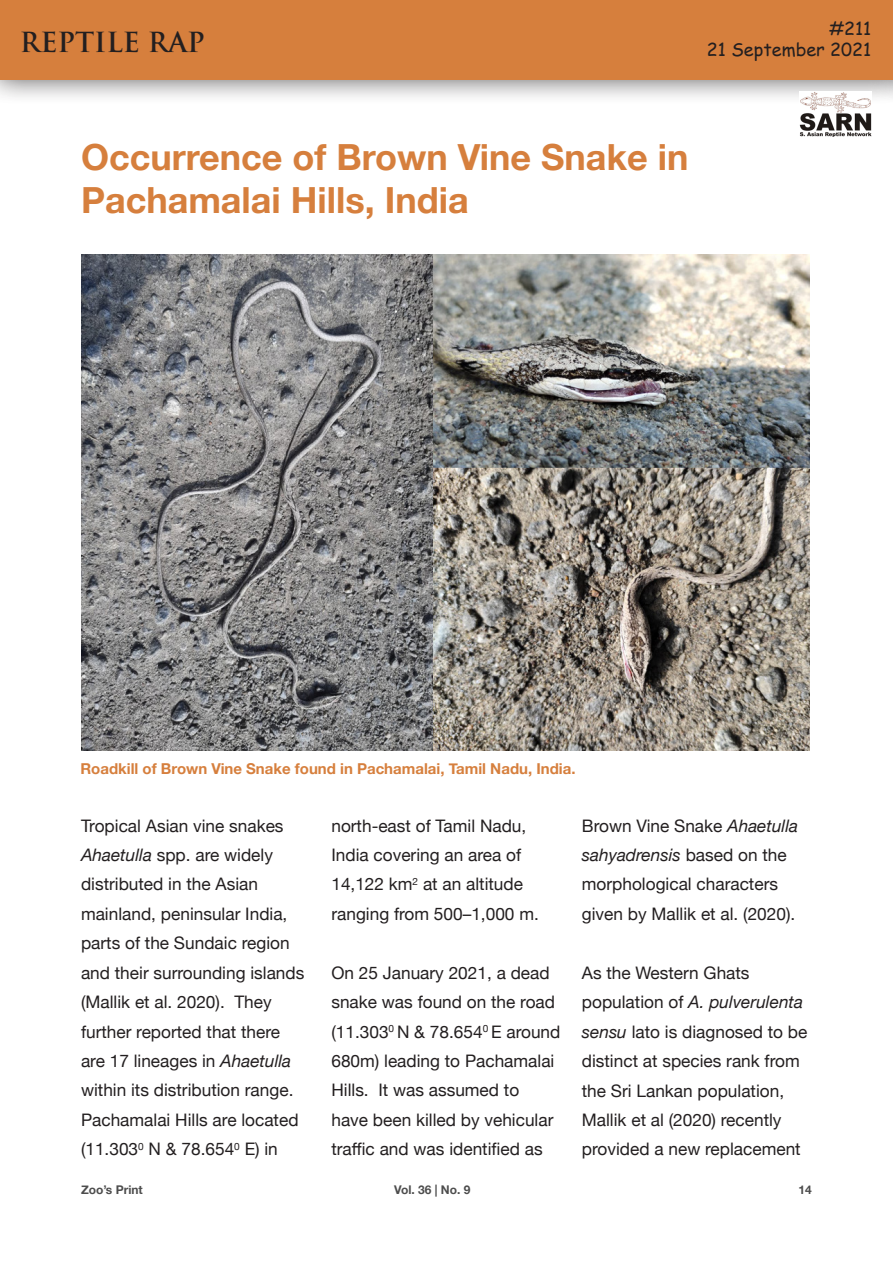
<style>
.page{position:relative;width:893px;height:1263px;background:#fff}
.page>*{position:absolute;margin:0;border:0;box-sizing:border-box;transform-origin:0 0}
.t1{font:700 36px/43.2px "Helvetica Neue";color:#d67f3d}
.t2{font:700 27px "Trajan Pro";color:#231f20}
.t3{font:18px/21.6px "Comic Sans MS";color:#231f20;text-align:right}
.t4{font:17.25px/29.4px "Helvetica Neue";color:#231f20}
.t5{font:700 15px "Helvetica Neue";color:#d67f3d}
.t6{font:700 12px "Helvetica Neue";color:#4d4d4d}
.s1{font-style:italic}
</style>
<div class="page">
<div style="left:0;top:0;width:893px;height:105px;background:#231f20;opacity:.75"></div>
<div style="left:0;top:0;width:893px;height:80px;background:#d67f3d"></div>
<img style="left:799px;top:91px;width:72px;height:46px">
<img style="left:81px;top:254px;width:729px;height:496px">
<h2 class="t2" style="left:20px;top:25px;width:186px">REPTILE RAP</h2>
<p class="t3" style="left:707px;top:17px;width:166px">#211<br>21 September 2021</p>
<p class="t1" style="left:81px;top:137px;width:609px">Occurrence of Brown Vine Snake in<br>Pachamalai Hills, India</p>
<p class="t5" style="left:80px;top:757px;width:497px">Roadkill of Brown Vine Snake found in Pachamalai, Tamil Nadu, India.</p>
<p class="t4" style="left:81px;top:812px;width:225px">Tropical Asian vine snakes<br><span class="s1">Ahaetulla</span> spp. are widely distributed in the Asian mainland, peninsular India, parts of the Sundaic region and their surrounding islands (Mallik et al. 2020). They further reported that there are 17 lineages in <span class="s1">Ahaetulla </span>within its distribution range.<br>Pachamalai Hills are located (11.303<sup>0</sup> N &amp; 78.654<sup>0</sup> E) in</p>
<p class="t4" style="left:331px;top:812px;width:209px">north-east of Tamil Nadu,<br>India covering an area of<br>14,122 km<sup>2</sup> at an altitude ranging from 500–1,000 m.</p>
<p class="t4" style="left:331px;top:959px;width:231px">On 25 January 2021, a dead snake was found on the road (11.303<sup>0</sup> N &amp; 78.654<sup>0</sup> E around<br>680m) leading to Pachamalai<br>Hills. It was assumed to<br>have been killed by vehicular traffic and was identified as</p>
<p class="t4" style="left:582px;top:812px;width:218px">Brown Vine Snake <span class="s1">Ahaetulla sahyadrensis</span> based on the morphological characters given by Mallik et al. (2020).</p>
<p class="t4" style="left:582px;top:959px;width:227px">As the Western Ghats population of <span class="s1">A. pulverulenta sensu</span> lato is diagnosed to be distinct at species rank from the Sri Lankan population,<br>Mallik et al (2020) recently provided a new replacement</p>
<p class="t6" style="left:81px;top:1180px;width:63px">Zoo’s Print</p>
<p class="t6" style="left:394px;top:1180px;width:78px">Vol. 36 | No. 9</p>
<p class="t6" style="left:798px;top:1180px;width:15px">14</p>
</div>
